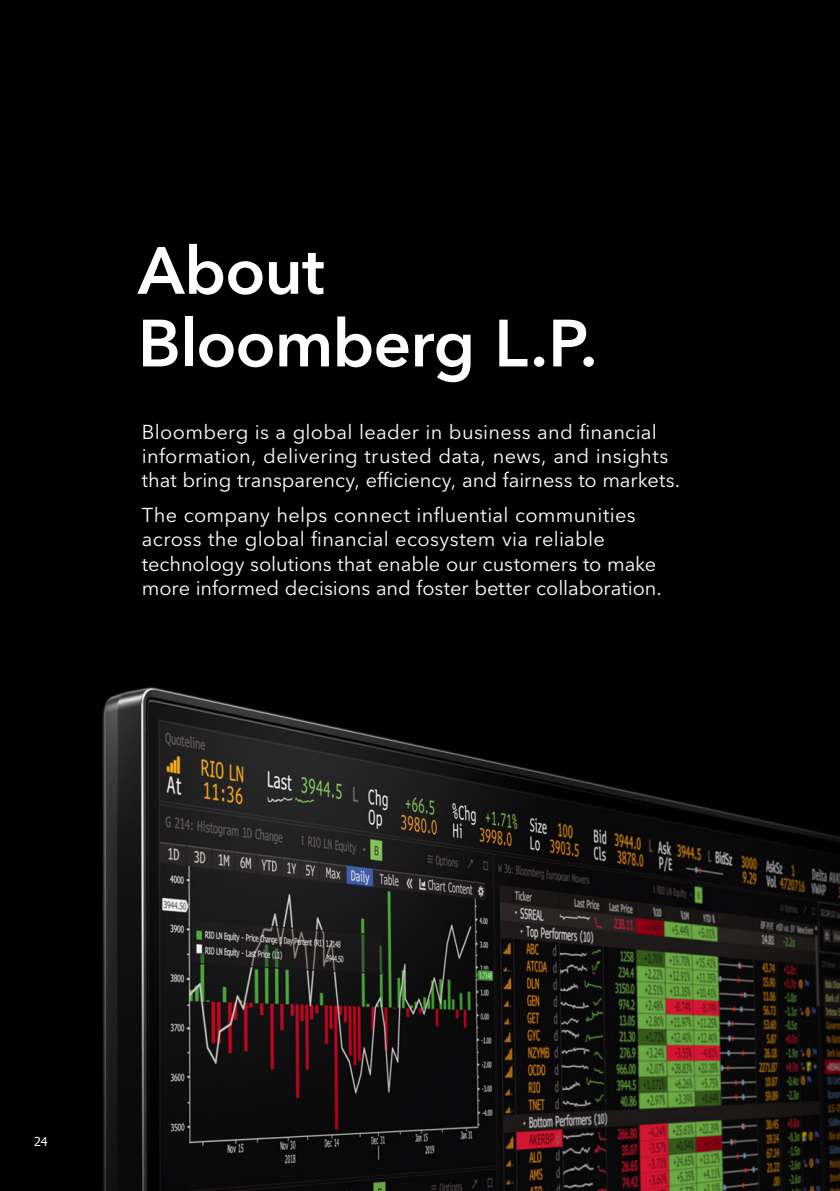
<style>
.page{position:relative;width:840px;height:1191px;background:#fff}
.page>*{position:absolute;margin:0;border:0;box-sizing:border-box;transform-origin:0 0}
.t1{font:600 66px/72.6px "Avenir Next M For BBG";letter-spacing:-.015em;color:#fff}
.t2{font:20px/24px "Avenir Next M For BBG";letter-spacing:.01em;color:#fff}
.t3{font:12px "Bloomberg Prop Unicode I";color:#fff}
</style>
<div class="page">
<div style="left:0;top:0;width:839px;height:1191px;background:#000"></div>
<img style="left:102px;top:687px;width:737px;height:504px">
<h1 class="t1" style="left:138px;top:234px;width:462px">About<br>Bloomberg L.P.</h1>
<p class="t2" style="left:142px;top:420px;width:540px">Bloomberg is a global leader in business and financial information, delivering trusted data, news, and insights that bring transparency, efficiency, and fairness to markets.</p>
<p class="t2" style="left:142px;top:503px;width:521px">The company helps connect influential communities across the global financial ecosystem via reliable technology solutions that enable our customers to make more informed decisions and foster better collaboration.</p>
<p class="t3" style="left:34px;top:1133px;width:15px">24</p>
</div>
